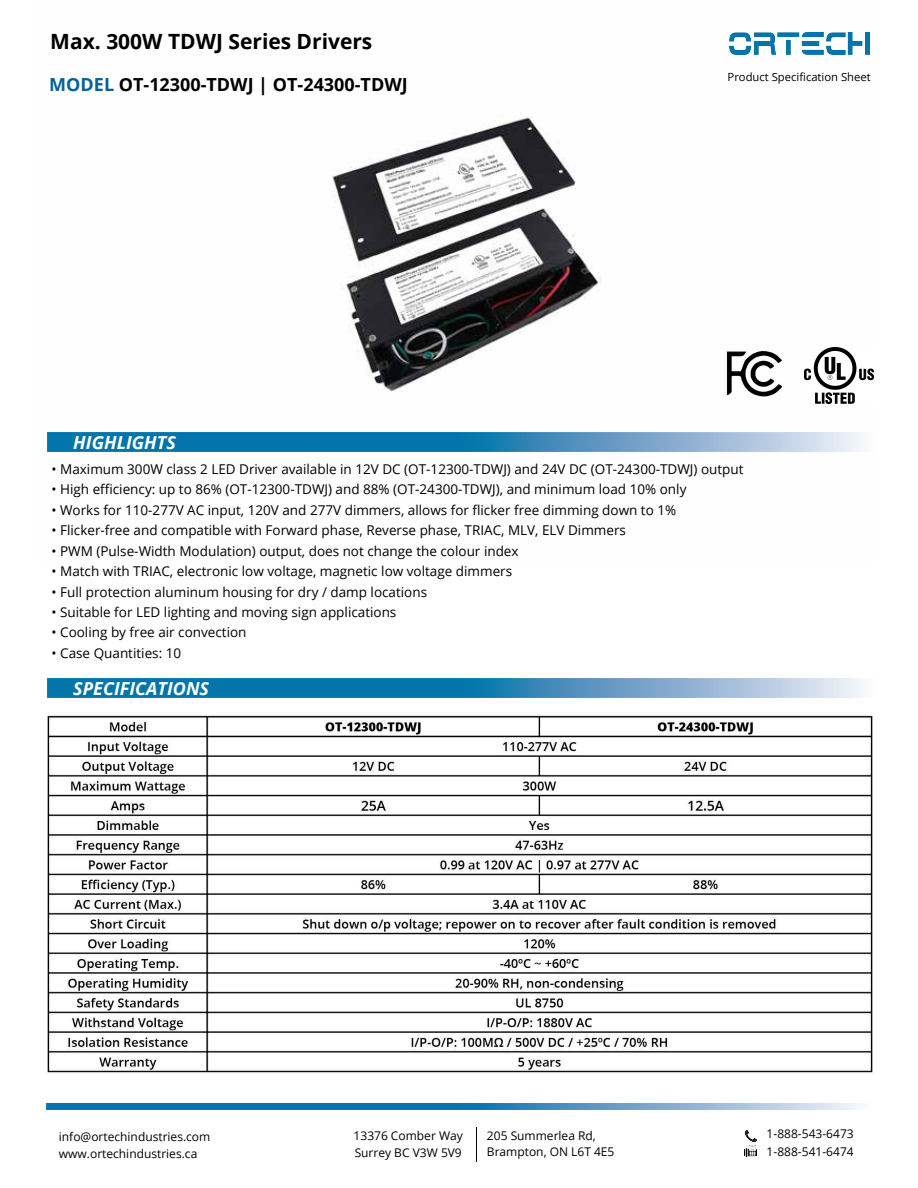
<style>
.page{position:relative;width:918px;height:1188px;background:#fff}
.page>*{position:absolute;margin:0;border:0;box-sizing:border-box;transform-origin:0 0}
.t1{font:700 21px "Open Sans";color:#000}
.t2{font:700 18px "Open Sans";color:#000}
.t3{font:italic 700 18px "Open Sans";color:#fff}
.t4{font:italic 700 18px "Open Sans";color:#fff}
.t5{font:13.5px "Open Sans";color:#000}
.t6{font:12px/18px "Open Sans";color:#000}
.t7{font:11.25px "Open Sans";color:#000}
.s1{font-style:inherit}
.s2{color:#04629a}
</style>
<div class="page">
<img style="left:332px;top:32px;width:538px;height:372px">
<img style="left:729px;top:33px;width:141px;height:22px">
<img style="left:47px;top:432px;width:816px;height:20px">
<svg style="left:744px;top:1130px;width:13px;height:27px"></svg>
<img style="left:46px;top:1103px;width:814px;height:6px">
<img style="left:476px;top:1128px;width:1px;height:34px">
<img style="left:47px;top:678px;width:816px;height:20px">
<img style="left:723px;top:346px;width:61px;height:58px">
<img style="left:47px;top:715px;width:826px;height:358px">
<img style="left:804px;top:347px;width:70px;height:56px">
<h1 class="t1" style="left:50px;top:27px;width:324px">Max. <span class="s1">30</span>0W TDWJ Series Drivers</h1>
<h2 class="t2" style="left:49px;top:72px;width:360px"><span class="s2">MODEL</span> OT-12<span class="s1">30</span>0-TDWJ | OT-24<span class="s1">30</span>0-TDWJ</h2>
<h2 class="t4" style="left:73px;top:430px;width:104px">HIGHLIGHTS</h2>
<p class="t7" style="left:728px;top:70px;width:145px">Product Specification Sheet</p>
<p class="t5" style="left:52px;top:459px;width:694px">• Maximum 300W class 2 LED Driver available in 12V DC (OT-12300-TDWJ) and 24V DC (OT-24300-TDWJ) output</p>
<p class="t5" style="left:52px;top:480px;width:636px">• High efficiency: up to 86% (OT-12300-TDWJ) and 88% (OT-24300-TDWJ), and minimum load 10% only</p>
<p class="t5" style="left:52px;top:500px;width:626px">• Works for 110-277V AC input, 120V and 277V dimmers, allows for flicker free dimming down to 1%</p>
<p class="t5" style="left:52px;top:521px;width:576px">• Flicker-free and compatible with Forward phase, Reverse phase, TRIAC, MLV, ELV Dimmers</p>
<p class="t5" style="left:52px;top:541px;width:469px">• PWM (Pulse-Width Modulation) output, does not change the colour index</p>
<p class="t5" style="left:52px;top:562px;width:462px">• Match with TRIAC, electronic low voltage, magnetic low voltage dimmers</p>
<p class="t5" style="left:52px;top:582px;width:377px">• Full protection aluminum housing for dry / damp locations</p>
<p class="t5" style="left:52px;top:603px;width:346px">• Suitable for LED lighting and moving sign applications</p>
<p class="t5" style="left:52px;top:623px;width:196px">• Cooling by free air convection</p>
<p class="t5" style="left:52px;top:644px;width:131px">• Case Quantities: 10</p>
<h2 class="t3" style="left:73px;top:676px;width:137px">SPECIFICATIONS</h2>
<p class="t6" style="left:354px;top:1126px;width:111px">13376 Comber Way<br>Surrey BC V3W 5V9</p>
<p class="t6" style="left:59px;top:1128px;width:153px;line-height:16.8px">info@ortechindustries.com www.ortechindustries.ca</p>
<p class="t6" style="left:487px;top:1127px;width:129px;line-height:16.8px">205 Summerlea Rd,<br>Brampton, ON L6T 4E5</p>
<p class="t6" style="left:767px;top:1125px;width:89px">1-888-543-6473<br>1-888-541-6474</p>
</div>
